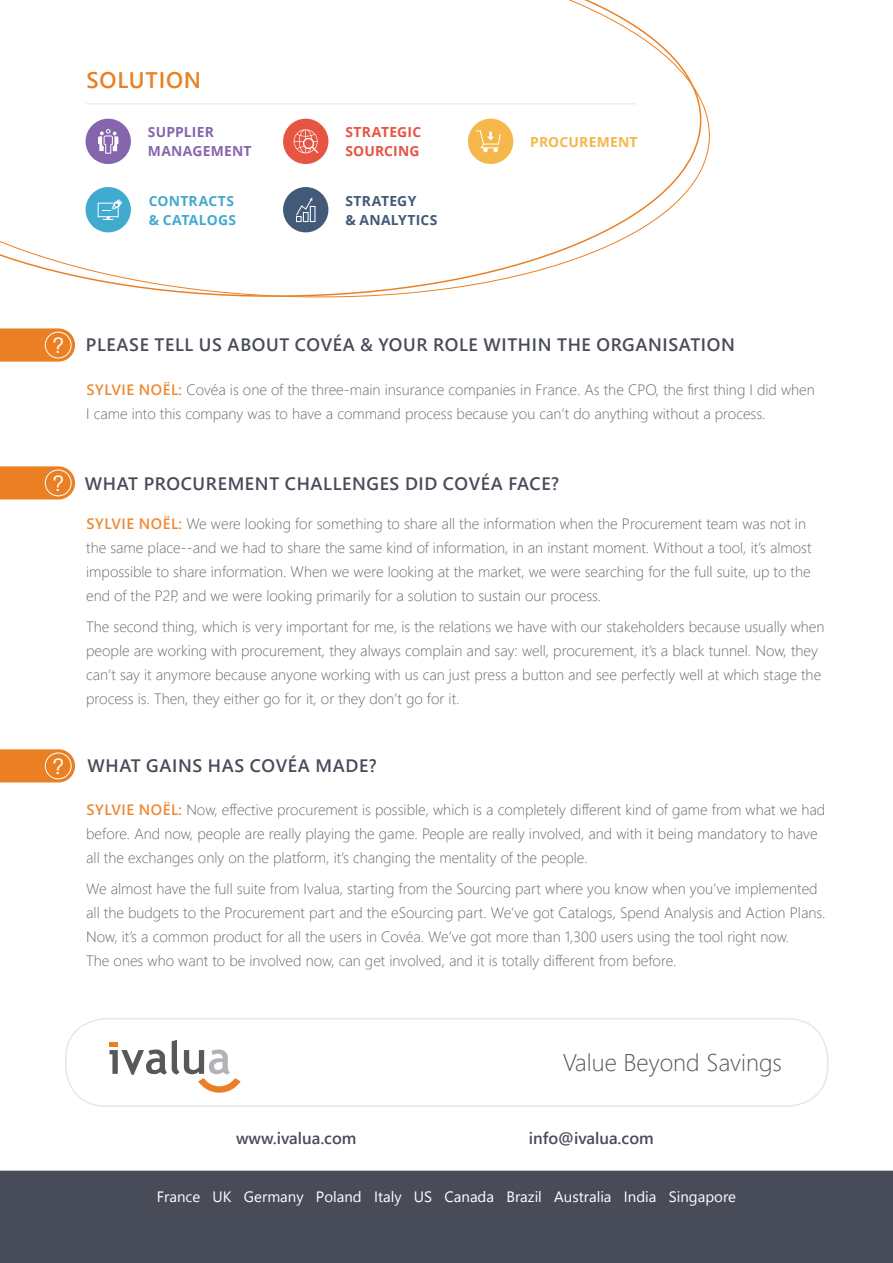
<style>
.page{position:relative;width:893px;height:1263px;background:#fff}
.page>*{position:absolute;margin:0;border:0;box-sizing:border-box;transform-origin:0 0}
.t1{font:300 24.15px "Segoe UI";color:#57585a}
.t2{font:600 22.5px "Segoe UI";letter-spacing:.035em;color:#ea8023}
.t3{font:21.3px "Heldustry FT";color:#fff}
.t4{font:600 18px "Segoe UI";letter-spacing:.035em;color:#484c59}
.t5{font:600 16.5px "Segoe UI";color:#484c59}
.t6{font:300 15px/24px "Segoe UI";color:#69696c}
.t7{font:15px "Segoe UI";color:#fff}
.t8{font:700 13.95px/18.9px "Open Sans";letter-spacing:.015em;color:#8566ad}
.t9{font:700 13.95px/18.9px "Open Sans";letter-spacing:.02em;color:#425978}
.t10{font:700 13.95px/18.9px "Open Sans";letter-spacing:.015em;color:#41aacf}
.t11{font:700 13.95px/18.9px "Open Sans";letter-spacing:.01em;color:#e65442}
.t12{font:700 13.95px "Open Sans";letter-spacing:.015em;color:#f5b74a}
.s1{font-family:"Heldustry FT";font-weight:400;font-size:21.3px;color:#fff}
.s2{font-weight:600;color:#ed8a34}
</style>
<div class="page">
<div style="left:65px;top:1018px;width:763px;height:89px;border:2px solid #e6e7e9;border-radius:40px"></div>
<div style="left:0;top:1171px;width:893px;height:92px;background:#484c59"></div>
<svg style="left:110px;top:1040px;width:131px;height:53px"></svg>
<svg style="left:0;top:328px;width:75px;height:34px;background:#eb8b36"></svg>
<svg style="left:0;top:466px;width:75px;height:33px;background:#eb8933"></svg>
<svg style="left:0;top:749px;width:75px;height:33px;background:#eb8933"></svg>
<div style="left:45px;top:332px;width:27px;height:26px;border:1px solid #fff;border-radius:50%"></div>
<div style="left:45px;top:470px;width:27px;height:26px;border:1px solid #fff;border-radius:50%"></div>
<div style="left:45px;top:753px;width:27px;height:26px;border:1px solid #fff;border-radius:50%"></div>
<svg style="left:0;top:0;width:710px;height:298px"></svg>
<h2 class="t2" style="left:87px;top:62px;width:116px">SOLUTION</h2>
<p class="t8" style="left:148px;top:122px;width:105px">SUPPLIER<br>MANAGEMENT</p>
<p class="t12" style="left:530px;top:132px;width:109px">PROCUREMENT</p>
<p class="t9" style="left:345px;top:191px;width:93px">STRATEGY<br>&amp; ANALYTICS</p>
<p class="t11" style="left:345px;top:122px;width:77px">STRATEGIC<br>SOURCING</p>
<p class="t10" style="left:149px;top:191px;width:89px">CONTRACTS &amp; CATALOGS</p>
<p class="t4" style="left:53px;top:330px;width:683px"><span class="s1">?</span> PLEASE TELL US ABOUT COVÉA &amp; YOUR ROLE WITHIN THE ORGANISATION</p>
<h3 class="t3" style="left:53px;top:470px;width:12px">?</h3>
<h3 class="t3" style="left:53px;top:753px;width:12px">?</h3>
<p class="t6" style="left:86px;top:377px;width:730px"><span class="s2">SYLVIE NOËL:</span> Covéa is one of the three-main insurance companies in France. As the CPO, the first thing I did when<br>I came into this company was to have a command process because you can’t do anything without a process.</p>
<p class="t4" style="left:85px;top:469px;width:476px">WHAT PROCUREMENT CHALLENGES DID COVÉA FACE?</p>
<p class="t6" style="left:86px;top:511px;width:727px"><span class="s2">SYLVIE NOËL:</span> We were looking for something to share all the information when the Procurement team was not in the same place--and we had to share the same kind of information, in an instant moment. Without a tool, it’s almost impossible to share information. When we were looking at the market, we were searching for the full suite, up to the end of the P2P, and we were looking primarily for a solution to sustain our process.</p>
<p class="t6" style="left:86px;top:614px;width:740px">The second thing, which is very important for me, is the relations we have with our stakeholders because usually when people are working with procurement, they always complain and say: well, procurement, it’s a black tunnel. Now, they can’t say it anymore because anyone working with us can just press a button and see perfectly well at which stage the process is. Then, they either go for it, or they don’t go for it.</p>
<p class="t4" style="left:87px;top:752px;width:291px">WHAT GAINS HAS COVÉA MADE?</p>
<p class="t6" style="left:86px;top:797px;width:741px"><span class="s2">SYLVIE NOËL:</span> Now, effective procurement is possible, which is a completely different kind of game from what we had before. And now, people are really playing the game. People are really involved, and with it being mandatory to have all the exchanges only on the platform, it’s changing the mentality of the people.</p>
<p class="t6" style="left:86px;top:876px;width:741px">We almost have the full suite from Ivalua, starting from the Sourcing part where you know when you’ve implemented all the budgets to the Procurement part and the eSourcing part. We’ve got Catalogs, Spend Analysis and Action Plans.<br>Now, it’s a common product for all the users in Covéa. We’ve got more than 1,300 users using the tool right now.<br>The ones who want to be involved now, can get involved, and it is totally different from before.</p>
<h1 class="t1" style="left:563px;top:1043px;width:220px">Value Beyond Savings</h1>
<p class="t5" style="left:236px;top:1125px;width:122px">www.ivalua.com</p>
<p class="t5" style="left:529px;top:1125px;width:126px">info@ivalua.com</p>
<p class="t7" style="left:157px;top:1185px;width:581px">France UK Germany Poland Italy US Canada Brazil Australia India Singapore</p>
</div>
